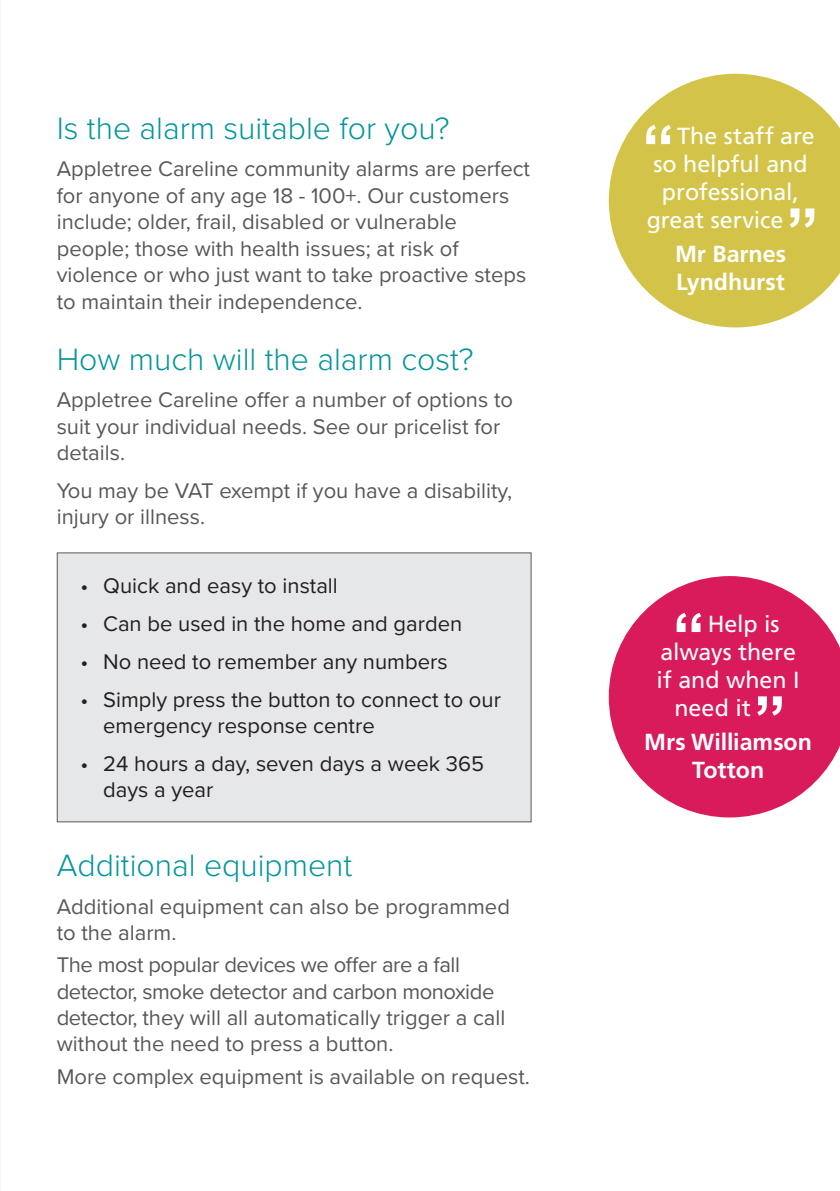
<style>
.page{position:relative;width:840px;height:1191px;background:#fff}
.page>*{position:absolute;margin:0;border:0;box-sizing:border-box;transform-origin:0 0}
.new_heading{font:300 32px "Proxima Nova";color:#00959a}
.t1{font:23.2px "Frutiger";letter-spacing:-.005em;color:#fff}
.t2{font:700 23.2px/27.8px "Frutiger";color:#fff}
.t3{font:22px/26.4px "Proxima Nova";color:#57585a}
.t4{font:22px/26.4px "Proxima Nova";color:#231f20}
.t5{font:22px/26.4px "Proxima Nova";letter-spacing:-.02em;color:#57585a}
</style>
<div class="page">
<div style="left:57px;top:553px;width:474px;height:269px;background:#e6e7e9"></div>
<div style="left:57px;top:552px;width:474px;height:270px;border:1px solid #57585a"></div>
<svg style="left:608px;top:74px;width:231px;height:253px;fill:#d3c449"></svg>
<svg style="left:646px;top:125px;width:24px;height:19px"></svg>
<svg style="left:789px;top:208px;width:24px;height:20px"></svg>
<svg style="left:608px;top:576px;width:231px;height:241px;fill:#d91a5b"></svg>
<svg style="left:676px;top:613px;width:24px;height:19px"></svg>
<svg style="left:756px;top:696px;width:25px;height:19px"></svg>
<p class="new_heading" style="left:57px;top:104px;width:394px">Is the alarm suitable for you?</p>
<p class="t3" style="left:57px;top:155px;width:474px">Appletree Careline community alarms are perfect for anyone of any age 18 - 100+. Our customers include; older, frail, disabled or vulnerable people; those with health issues; at risk of violence or who just want to take proactive steps to maintain their independence.</p>
<p class="new_heading" style="left:57px;top:335px;width:418px">How much will the alarm cost?</p>
<p class="t3" style="left:57px;top:386px;width:457px">Appletree Careline offer a number of options to suit your individual needs. See our pricelist for details.</p>
<p class="t3" style="left:57px;top:476px;width:456px">You may be VAT exempt if you have a disability, injury or illness.</p>
<p class="t4" style="left:80px;top:572px;width:259px">• Quick and easy to install</p>
<p class="t4" style="left:80px;top:609px;width:383px">• Can be used in the home and garden</p>
<p class="t4" style="left:80px;top:647px;width:368px">• No need to remember any numbers</p>
<p class="t4" style="left:103px;top:685px;width:399px;text-indent:-23px">• Simply press the button to connect to our emergency response centre</p>
<p class="t4" style="left:103px;top:749px;width:382px;text-indent:-23px">• 24 hours a day, seven days a week 365 days a year</p>
<p class="new_heading" style="left:57px;top:841px;width:297px">Additional equipment</p>
<p class="t3" style="left:57px;top:892px;width:454px">Additional equipment can also be programmed to the alarm.</p>
<p class="t5" style="left:57px;top:950px;width:450px">The most popular devices we offer are a fall detector, smoke detector and carbon monoxide detector, they will all automatically trigger a call without the need to press a button.</p>
<p class="t3" style="left:57px;top:1062px;width:474px">More complex equipment is available on request.</p>
<p class="t1" style="left:677px;top:122px;width:139px">The staff are</p>
<p class="t1" style="left:653px;top:150px;width:155px">so helpful and</p>
<p class="t1" style="left:661px;top:178px;width:138px">professional,</p>
<p class="t1" style="left:646px;top:206px;width:138px">great service</p>
<p class="t2" style="left:674px;top:240px;width:112px">Mr Barnes<br>Lyndhurst</p>
<p class="t1" style="left:707px;top:610px;width:73px">Help is</p>
<p class="t1" style="left:660px;top:638px;width:137px">always there</p>
<p class="t1" style="left:656px;top:666px;width:144px">if and when I</p>
<p class="t1" style="left:674px;top:694px;width:78px">need it</p>
<p class="t2" style="left:644px;top:728px;width:169px;text-align:center">Mrs Williamson<br>Totton</p>
</div>
